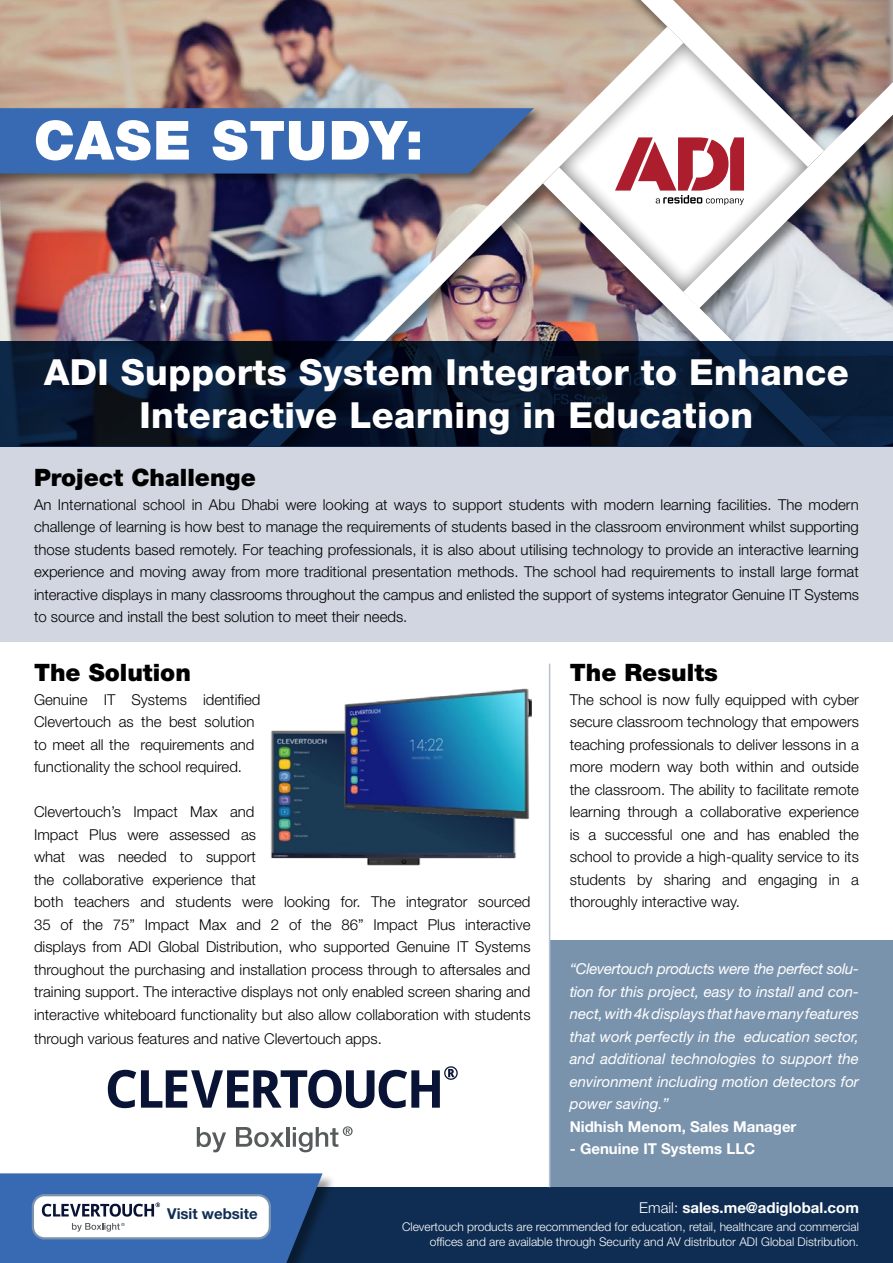
<style>
.page{position:relative;width:893px;height:1263px;background:#fff}
.page>*{position:absolute;margin:0;border:0;box-sizing:border-box;transform-origin:0 0}
.t1{font:900 54px "Helvetica Neue LT Std";letter-spacing:.02em;color:#fff}
.t2{font:800 36px/43.2px "Helvetica Neue LT Std";letter-spacing:.01em;color:#fff;text-align:center}
.t3{font:900 24px "Helvetica Neue LT Std";color:#000}
.t4{font:300 15px/22.5px "Helvetica Neue LT Std";color:#000;text-align:justify}
.t5{font:italic 15px/22.5px "Helvetica Neue LT Std";color:#fff;text-align:justify}
.t6{font:700 15px "Helvetica Neue LT Std";color:#fff}
.t7{font:700 15px "Helvetica Neue LT Std";color:#0f2d52}
.t8{font:300 12px/15px "Helvetica Neue LT Std";color:#fff;text-align:right}
.s1{font-weight:300}
</style>
<div class="page">
<img style="left:0;top:0;width:244px;height:341px">
<div style="left:244px;top:0;width:649px;height:463px;background:#000;opacity:.5"></div>
<img style="left:824px;top:82px;width:69px;height:226px">
<img style="left:247px;top:27px;width:368px;height:314px">
<img style="left:543px;top:167px;width:295px;height:174px">
<svg style="left:615px;top:0;width:209px;height:205px"></svg>
<div style="left:0;top:446px;width:893px;height:196px;background:#d1d6e0"></div>
<div style="left:551px;top:941px;width:342px;height:255px;background:#7a93ad"></div>
<svg style="left:0;top:341px;width:893px;height:105px;background:#081931"></svg>
<div style="left:0;top:105px;width:544px;height:80px;background:#000;opacity:.5"></div>
<svg style="left:0;top:108px;width:534px;height:66px;background:#3f6cb0"></svg>
<div style="left:0;top:1187px;width:893px;height:76px;background:#0f2d52"></div>
<div style="left:0;top:1173px;width:336px;height:90px;background:#000;opacity:.4"></div>
<img style="left:270px;top:730px;width:246px;height:136px">
<img style="left:343px;top:688px;width:189px;height:139px">
<svg style="left:108px;top:1066px;width:350px;height:42px"></svg>
<svg style="left:197px;top:1127px;width:29px;height:25px"></svg>
<svg style="left:236px;top:1127px;width:48px;height:20px"></svg>
<hr style="left:286px;top:1127px;width:3px;height:20px;background:#575b5c">
<svg style="left:293px;top:1126px;width:60px;height:26px"></svg>
<svg style="left:0;top:1173px;width:323px;height:90px;background:#7392c0"></svg>
<hr style="left:549px;top:664px;width:1px;height:523px;background:#b7c1d0">
<h1 class="t1" style="left:34px;top:108px;width:391px">CASE STUDY:</h1>
<h2 class="t2" style="left:44px;top:350px;width:806px">ADI Supports System Integrator to Enhance<br>Interactive Learning in Education</h2>
<h3 class="t3" style="left:34px;top:463px;width:223px">Project Challenge</h3>
<p class="t4" style="left:34px;top:493px;width:826px">An International school in Abu Dhabi were looking at ways to support students with modern learning facilities. The modern challenge of learning is how best to manage the requirements of students based in the classroom environment whilst supporting those students based remotely. For teaching professionals, it is also about utilising technology to provide an interactive learning experience and moving away from more traditional presentation methods. The school had requirements to install large format interactive displays in many classrooms throughout the campus and enlisted the support of systems integrator Genuine IT Systems to source and install the best solution to meet their needs.</p>
<h3 class="t3" style="left:34px;top:658px;width:158px">The Solution</h3>
<p class="t4" style="left:34px;top:688px;width:228px;text-align:left">Genuine IT Systems identified Clevertouch as the best solution to meet all the requirements and functionality the school required.</p>
<p class="t4" style="left:34px;top:800px;width:498px;text-align:left">Clevertouch’s Impact Max and<br>Impact Plus were assessed as<br>what was needed to support<br>the collaborative experience that<br>both teachers and students were looking for. The integrator sourced 35 of the 75” Impact Max and 2 of the 86” Impact Plus interactive displays from ADI Global Distribution, who supported Genuine IT Systems throughout the purchasing and installation process through to aftersales and training support. The interactive displays not only enabled screen sharing and interactive whiteboard functionality but also allow collaboration with students</p>
<p class="t4" style="left:34px;top:1027px;width:349px">through various features and native Clevertouch apps.</p>
<p class="t7" style="left:167px;top:1204px;width:92px">Visit website</p>
<h3 class="t3" style="left:570px;top:658px;width:150px">The Results</h3>
<p class="t4" style="left:570px;top:688px;width:291px">The school is now fully equipped with cyber secure classroom technology that empowers teaching professionals to deliver lessons in a more modern way both within and outside the classroom. The ability to facilitate remote learning through a collaborative experience is a successful one and has enabled the school to provide a high-quality service to its students by sharing and engaging in a thoroughly interactive way.</p>
<p class="t5" style="left:570px;top:957px;width:291px">“Clevertouch products were the perfect solu&shy;tion for this project, easy to install and con&shy;nect, with 4k displays that have many features that work perfectly in the education sector, and additional technologies to support the environment including motion detectors for power saving.”</p>
<p class="t6" style="left:570px;top:1117px;width:228px">Nidhish Menom, Sales Manager</p>
<p class="t6" style="left:570px;top:1139px;width:187px">- Genuine IT Systems LLC</p>
<p class="t6" style="left:639px;top:1198px;width:221px"><span class="s1">Email:</span> sales.me@adiglobal.com</p>
<p class="t8" style="left:402px;top:1219px;width:458px">Clevertouch products are recommended for education, retail, healthcare and commercial offices and are available through Security and AV distributor ADI Global Distribution.</p>
</div>
